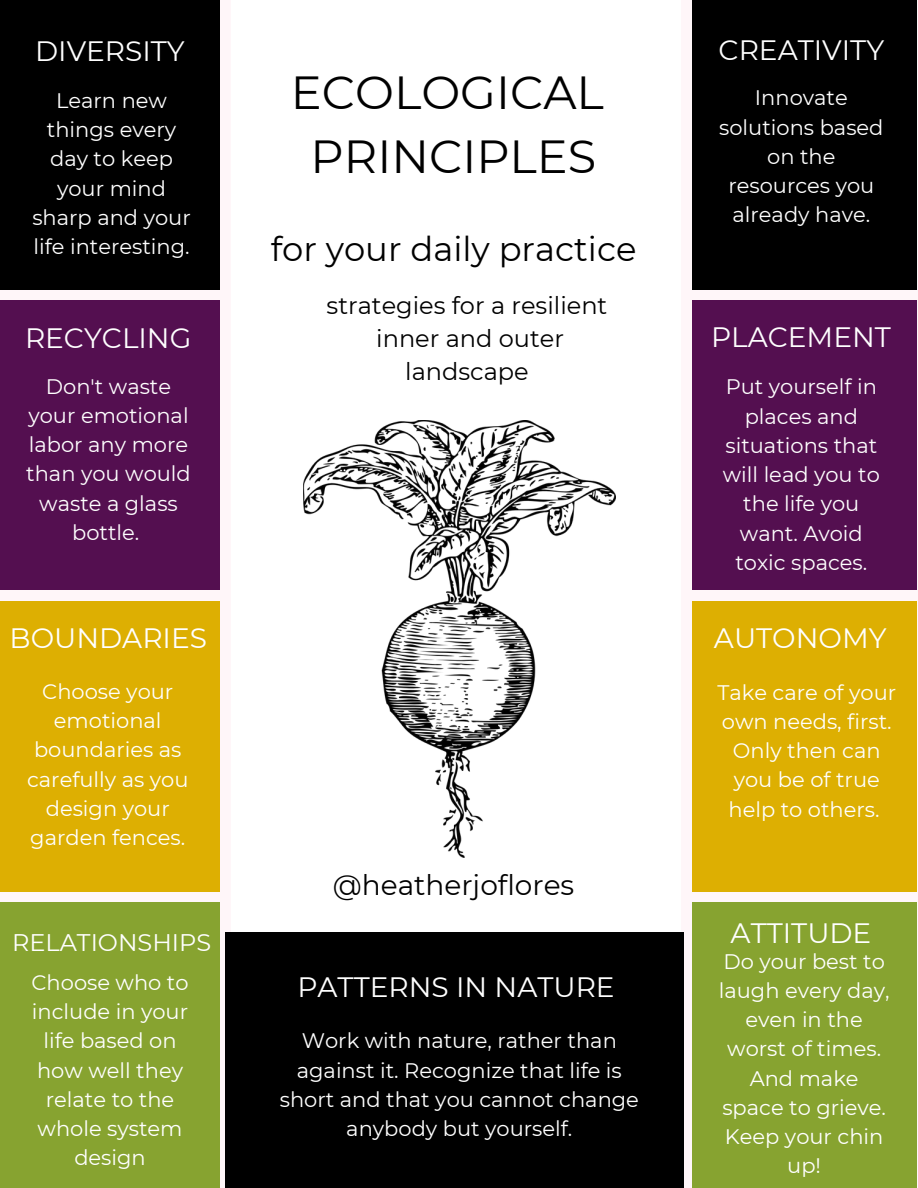
<style>
.page{position:relative;width:918px;height:1188px;background:#fff6f9}
.page>*{position:absolute;margin:0;border:0;box-sizing:border-box;transform-origin:0 0}
.t1{font:46.35px "Montserrat";color:#000}
.t2{font:33.75px "Montserrat";color:#000}
.t3{font:28.05px "Montserrat";color:#fff}
.t4{font:28.05px "Montserrat";color:#000}
.t5{font:24px/33.3px "Montserrat";color:#000;text-align:center}
.t6{font:24px "Montserrat";color:#fff}
.t7{font:21px/29.2px "Montserrat";color:#fff;text-align:center}
</style>
<div class="page">
<div style="left:0;top:0;width:220px;height:289px;background:#000"></div>
<div style="left:231px;top:0;width:450px;height:1188px;background:#fff"></div>
<div style="left:692px;top:0;width:225px;height:289px;background:#000"></div>
<div style="left:0;top:601px;width:220px;height:290px;background:#ddaf02"></div>
<div style="left:692px;top:601px;width:225px;height:290px;background:#ddaf02"></div>
<div style="left:0;top:903px;width:220px;height:285px;background:#87a330"></div>
<div style="left:692px;top:903px;width:225px;height:285px;background:#87a330"></div>
<div style="left:0;top:301px;width:220px;height:289px;background:#540f50"></div>
<div style="left:692px;top:301px;width:225px;height:289px;background:#540f50"></div>
<div style="left:225px;top:933px;width:459px;height:255px;background:#000"></div>
<img style="left:304px;top:420px;width:311px;height:438px">
<p class="t3" style="left:35px;top:34px;width:151px">DIVERSITY</p>
<p class="t7" style="left:32px;top:86px;width:160px">Learn new things every day to keep your mind sharp and your life interesting.</p>
<p class="t3" style="left:25px;top:321px;width:168px">RECYCLING</p>
<p class="t7" style="left:26px;top:371px;width:166px">Don't waste your emotional labor any more than you would waste a glass bottle.</p>
<p class="t3" style="left:10px;top:621px;width:199px">BOUNDARIES</p>
<p class="t7" style="left:27px;top:677px;width:163px">Choose your emotional boundaries as carefully as you design your garden fences.</p>
<p class="t6" style="left:12px;top:928px;width:200px">RELATIONSHIPS</p>
<p class="t7" style="left:32px;top:968px;width:159px">Choose who to include in your life based on how well they relate to the whole system design</p>
<p class="t1" style="left:291px;top:64px;width:314px">ECOLOGICAL</p>
<p class="t1" style="left:311px;top:128px;width:287px">PRINCIPLES</p>
<p class="t2" style="left:271px;top:228px;width:367px">for your daily practice</p>
<p class="t5" style="left:327px;top:288px;width:282px">strategies for a resilient</p>
<p class="t5" style="left:376px;top:322px;width:189px">inner and outer landscape</p>
<p class="t4" style="left:333px;top:868px;width:243px">@heatherjoflores</p>
<p class="t3" style="left:297px;top:970px;width:319px">PATTERNS IN NATURE</p>
<p class="t7" style="left:280px;top:1026px;width:361px">Work with nature, rather than against it. Recognize that life is short and that you cannot change anybody but yourself.</p>
<p class="t3" style="left:719px;top:33px;width:167px">CREATIVITY</p>
<p class="t7" style="left:719px;top:83px;width:166px">Innovate solutions based on the resources you already have.</p>
<p class="t3" style="left:711px;top:320px;width:181px">PLACEMENT</p>
<p class="t7" style="left:723px;top:372px;width:159px">Put yourself in places and situations that will lead you to the life you want. Avoid toxic spaces.</p>
<p class="t3" style="left:714px;top:621px;width:174px">AUTONOMY</p>
<p class="t7" style="left:717px;top:677px;width:180px">Take care of your own needs, first.<br>Only then can you be of true help to others.</p>
<p class="t3" style="left:731px;top:916px;width:142px">ATTITUDE</p>
<p class="t7" style="left:719px;top:946px;width:172px">Do your best to laugh every day, even in the worst of times.<br>And make space to grieve.<br>Keep your chin up!</p>
</div>
